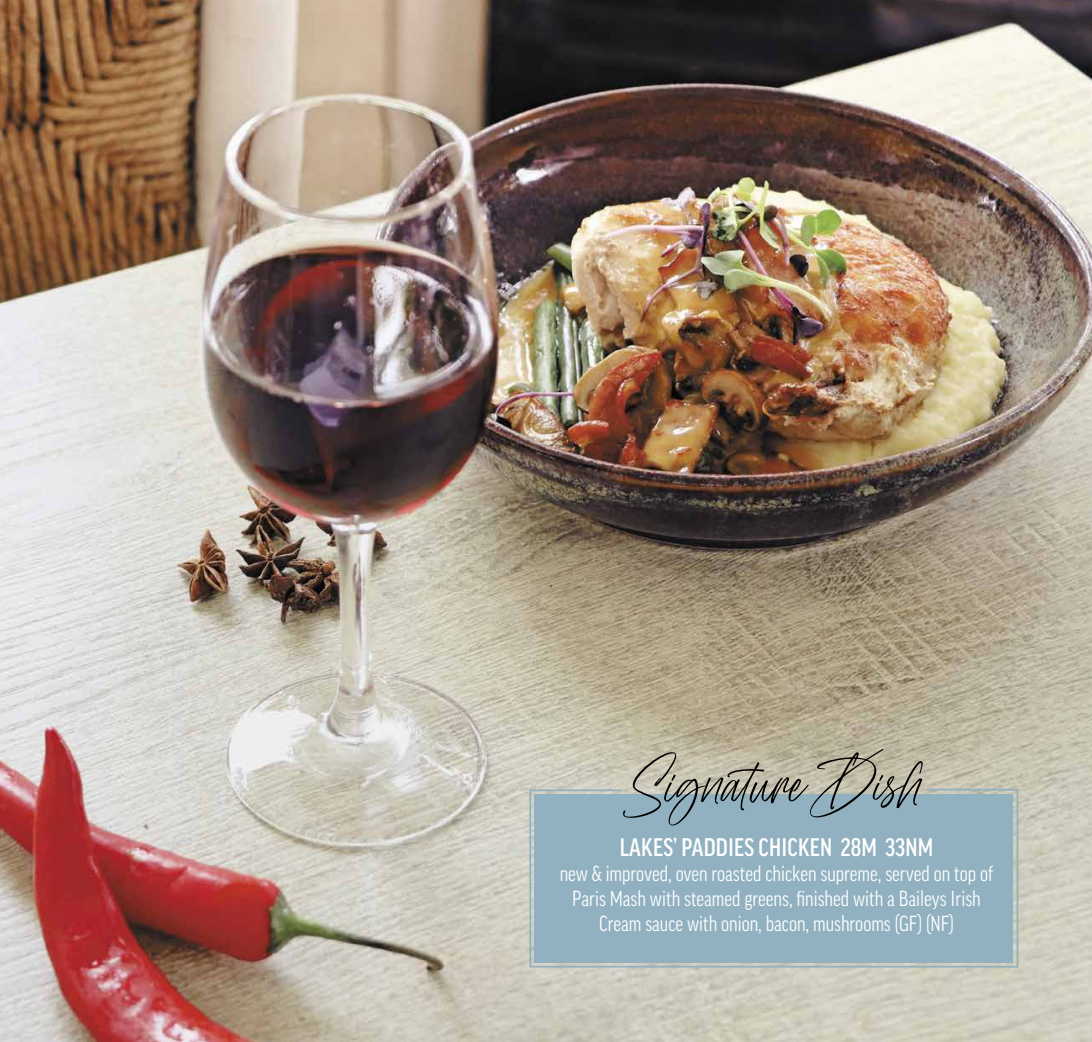
<style>
.page{position:relative;width:1092px;height:1042px;background:#fff}
.page>*{position:absolute;margin:0;border:0;box-sizing:border-box;transform-origin:0 0}
.t1{font:65.8px "Abu Dhabi";color:#000}
.t2{font:500 condensed 24.5px "Good Pro";letter-spacing:.01em;color:#fff}
.t3{font:condensed 21px/25.2px "Good Pro";color:#fff;text-align:center}
</style>
<div class="page">
<img style="left:0;top:0;width:1091px;height:1042px">
<svg style="left:528px;top:788px;width:491px;height:180px;background:#94b2bf"></svg>
<h1 class="t1" style="left:623px;top:733px;width:305px">Signature Dish</h1>
<p class="t2" style="left:619px;top:833px;width:315px">LAKES’ PADDIES CHICKEN 28M 33NM</p>
<p class="t3" style="left:559px;top:861px;width:435px">new &amp; improved, oven roasted chicken supreme, served on top of<br>Paris Mash with steamed greens, finished with a Baileys Irish<br>Cream sauce with onion, bacon, mushrooms (GF) (NF)</p>
</div>
